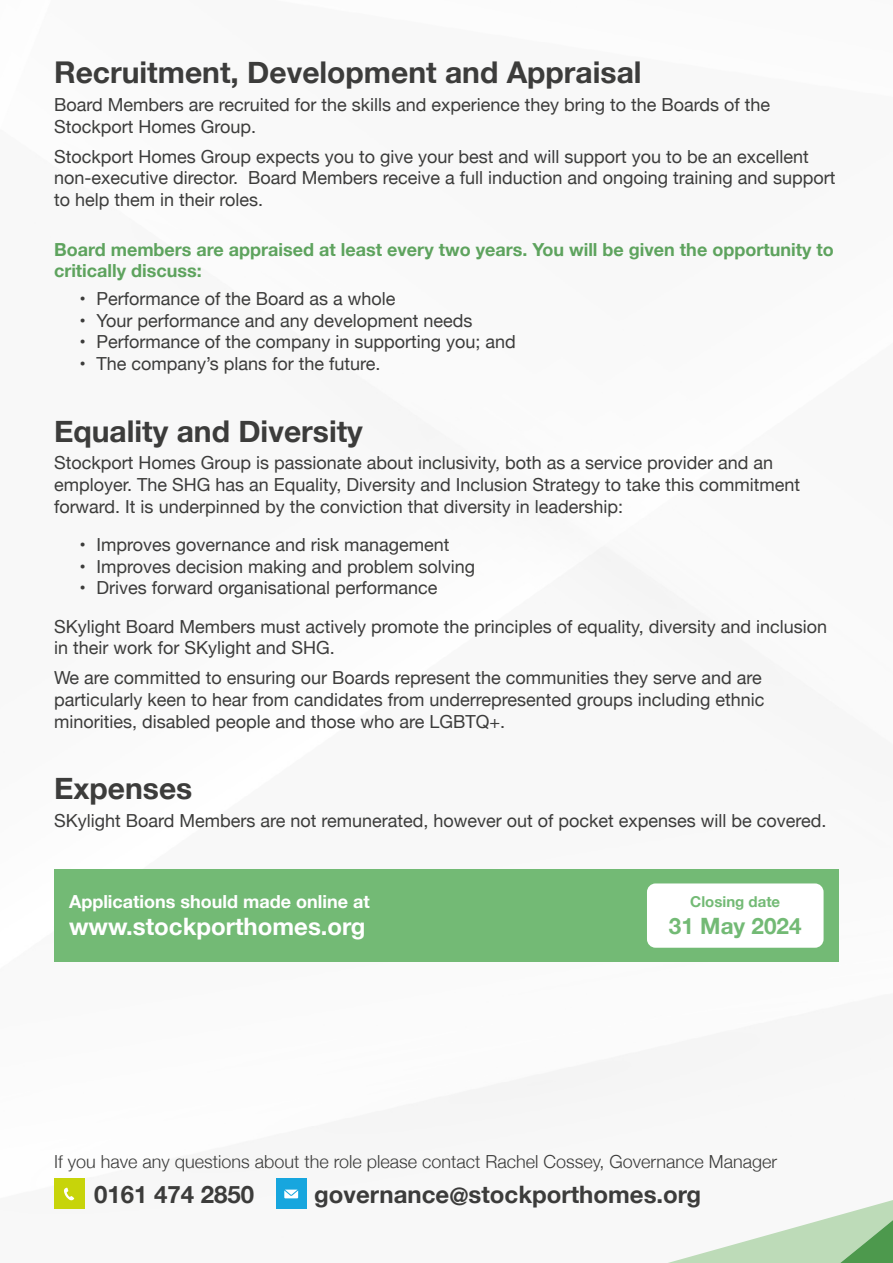
<style>
.page{position:relative;width:893px;height:1263px;background:#fff}
.page>*{position:absolute;margin:0;border:0;box-sizing:border-box;transform-origin:0 0}
.t1{font:700 30px "Helvetica Neue";color:#3c3c3b}
.t2{font:700 24px "Helvetica Neue";color:#3c3c3b}
.t3{font:700 24px "Helvetica Neue";color:#fff}
.t4{font:700 22.5px "Helvetica Neue";color:#73ba75}
.t5{font:18px/21.6px "Helvetica Neue";color:#3c3c3b}
.t6{font:700 18px/21.6px "Helvetica Neue";color:#5ea35e}
.t7{font:300 18px "Helvetica Neue";color:#3c3c3b}
.t8{font:700 18px "Helvetica Neue";color:#fff}
.t9{font:700 15px "Helvetica Neue";color:#73ba75}
</style>
<div class="page">
<img style="left:54px;top:547px;width:652px;height:662px">
<svg style="left:668px;top:1200px;width:225px;height:63px"></svg>
<div style="left:54px;top:869px;width:785px;height:93px;background:#73ba75"></div>
<div style="left:647px;top:883px;width:176px;height:65px;background:#fff;border-radius:9px"></div>
<div style="left:276px;top:1179px;width:30px;height:30px;background:#17a6de"></div>
<svg style="left:284px;top:1189px;width:14px;height:9px"></svg>
<div style="left:54px;top:1179px;width:30px;height:30px;background:#c7d40a"></div>
<svg style="left:64px;top:1188px;width:10px;height:13px"></svg>
<h1 class="t1" style="left:54px;top:49px;width:589px">Recruitment, Development and Appraisal</h1>
<p class="t5" style="left:54px;top:95px;width:718px">Board Members are recruited for the skills and experience they bring to the Boards of the<br>Stockport Homes Group.</p>
<p class="t5" style="left:54px;top:147px;width:783px">Stockport Homes Group expects you to give your best and will support you to be an excellent non-executive director. Board Members receive a full induction and ongoing training and support to help them in their roles.</p>
<p class="t6" style="left:54px;top:239px;width:781px">Board members are appraised at least every two years. You will be given the opportunity to critically discuss:</p>
<p class="t5" style="left:79px;top:289px;width:318px">• Performance of the Board as a whole</p>
<p class="t5" style="left:79px;top:310px;width:395px">• Your performance and any development needs</p>
<p class="t5" style="left:79px;top:332px;width:438px">• Performance of the company in supporting you; and</p>
<p class="t5" style="left:79px;top:354px;width:303px">• The company’s plans for the future.</p>
<h1 class="t1" style="left:54px;top:407px;width:310px">Equality and Diversity</h1>
<p class="t5" style="left:54px;top:453px;width:748px">Stockport Homes Group is passionate about inclusivity, both as a service provider and an employer. The SHG has an Equality, Diversity and Inclusion Strategy to take this commitment forward. It is underpinned by the conviction that diversity in leadership:</p>
<p class="t5" style="left:79px;top:535px;width:372px">• Improves governance and risk management</p>
<p class="t5" style="left:79px;top:556px;width:397px">• Improves decision making and problem solving</p>
<p class="t5" style="left:79px;top:578px;width:360px">• Drives forward organisational performance</p>
<p class="t5" style="left:54px;top:616px;width:775px">SKylight Board Members must actively promote the principles of equality, diversity and inclusion in their work for SKylight and SHG.</p>
<p class="t5" style="left:54px;top:668px;width:712px">We are committed to ensuring our Boards represent the communities they serve and are particularly keen to hear from candidates from underrepresented groups including ethnic minorities, disabled people and those who are LGBTQ+.</p>
<h1 class="t1" style="left:54px;top:765px;width:140px">Expenses</h1>
<p class="t5" style="left:54px;top:811px;width:774px">SKylight Board Members are not remunerated, however out of pocket expenses will be covered.</p>
<p class="t8" style="left:69px;top:888px;width:302px">Applications should made online at</p>
<h2 class="t3" style="left:69px;top:908px;width:298px">www.stockporthomes.org</h2>
<p class="t9" style="left:690px;top:890px;width:91px">Closing date</p>
<p class="t4" style="left:669px;top:908px;width:134px">31 May 2024</p>
<p class="t7" style="left:54px;top:1146px;width:725px">If you have any questions about the role please contact Rachel Cossey, Governance Manager</p>
<h2 class="t2" style="left:94px;top:1176px;width:162px">0161 474 2850</h2>
<h2 class="t2" style="left:314px;top:1176px;width:388px">governance@stockporthomes.org</h2>
</div>
